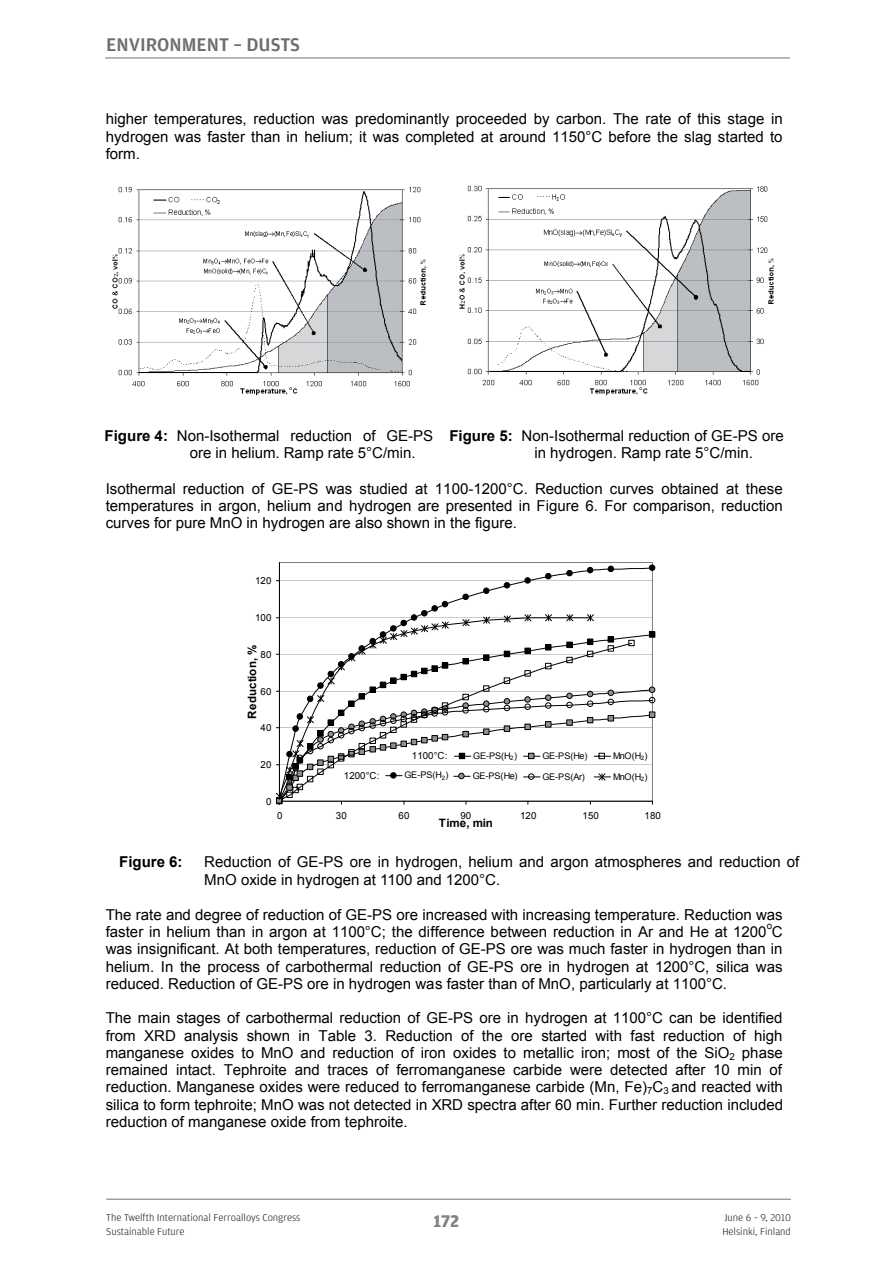
<style>
.page{position:relative;width:893px;height:1263px;background:#fff}
.page>*{position:absolute;margin:0;border:0;box-sizing:border-box;transform-origin:0 0}
.t1{font:500 19.5px "Amplitude";color:#6c6d70}
.t2{font:700 18px "Amplitude";color:#808285}
.t3{font:15px/17.2px "Arial";color:#000;text-align:justify}
.t4{font:700 15px "Arial";color:#000}
.t5{font:700 11.55px "Arial";letter-spacing:.02em;color:#000}
.t6{font:300 10.5px/13.5px "Amplitude";color:#231f20}
.t7{font:9.75px "Arial";letter-spacing:.01em;color:#000}
.t8{font:9.15px "Arial";letter-spacing:-.05em;color:#000}
.s1{font-weight:700}
</style>
<div class="page">
<hr style="left:105px;top:57px;width:685px;height:2px;background:#808285">
<hr style="left:106px;top:1198px;width:685px;height:2px;background:#808285">
<img style="left:112px;top:186px;width:315px;height:210px">
<img style="left:459px;top:185px;width:316px;height:211px">
<hr style="left:279px;top:562px;width:1px;height:239px;background:#000">
<svg style="left:276px;top:565px;width:379px;height:239px"></svg>
<h1 class="t1" style="left:106px;top:34px;width:195px">ENVIRONMENT – DUSTS</h1>
<p class="t3" style="left:106px;top:111px;width:678px">higher temperatures, reduction was predominantly proceeded by carbon. The rate of this stage in hydrogen was faster than in helium; it was completed at around 1150°C before the slag started to form.</p>
<p class="t3" style="left:190px;top:427px;width:245px;text-indent:-85px"><span class="s1">Figure 4:</span> Non-Isothermal reduction of GE-PS ore in helium. Ramp rate 5°C/min.</p>
<p class="t3" style="left:534px;top:427px;width:251px;text-indent:-85px"><span class="s1">Figure 5:</span> Non-Isothermal reduction of GE-PS ore in hydrogen. Ramp rate 5°C/min.</p>
<p class="t3" style="left:106px;top:480px;width:679px">Isothermal reduction of GE-PS was studied at 1100-1200°C. Reduction curves obtained at these temperatures in argon, helium and hydrogen are presented in Figure 6. For comparison, reduction curves for pure MnO in hydrogen are also shown in the figure.</p>
<p class="t7" style="left:255px;top:574px;width:18px">120</p>
<p class="t7" style="left:255px;top:611px;width:18px">100</p>
<p class="t5" style="left:245px;top:719px;width:76px;rotate:-90deg">Reduction, %</p>
<p class="t7" style="left:261px;top:648px;width:12px">80</p>
<p class="t7" style="left:261px;top:685px;width:12px">60</p>
<p class="t7" style="left:261px;top:721px;width:12px">40</p>
<p class="t7" style="left:261px;top:758px;width:12px">20</p>
<p class="t7" style="left:266px;top:795px;width:7px">0</p>
<p class="t7" style="left:344px;top:769px;width:37px">1200°C:</p>
<p class="t7" style="left:412px;top:749px;width:37px">1100°C:</p>
<p class="t8" style="left:473px;top:750px;width:45px">GE-PS(H<sub>2</sub>)</p>
<p class="t8" style="left:543px;top:750px;width:46px">GE-PS(He)</p>
<p class="t8" style="left:613px;top:750px;width:36px">MnO(H<sub>2</sub>)</p>
<p class="t8" style="left:613px;top:770px;width:36px">MnO(H<sub>2</sub>)</p>
<p class="t8" style="left:405px;top:769px;width:45px">GE-PS(H<sub>2</sub>)</p>
<p class="t8" style="left:473px;top:770px;width:46px">GE-PS(He)</p>
<p class="t8" style="left:543px;top:770px;width:44px">GE-PS(Ar)</p>
<p class="t7" style="left:277px;top:809px;width:7px">0</p>
<p class="t7" style="left:336px;top:809px;width:12px">30</p>
<p class="t7" style="left:398px;top:809px;width:12px">60</p>
<p class="t7" style="left:461px;top:809px;width:12px">90</p>
<p class="t7" style="left:520px;top:809px;width:18px">120</p>
<p class="t7" style="left:583px;top:809px;width:18px">150</p>
<p class="t7" style="left:645px;top:809px;width:18px">180</p>
<p class="t5" style="left:439px;top:815px;width:56px">Time, min</p>
<p class="t4" style="left:119px;top:852px;width:65px">Figure 6:</p>
<p class="t3" style="left:204px;top:853px;width:597px">Reduction of GE-PS ore in hydrogen, helium and argon atmospheres and reduction of<br>MnO oxide in hydrogen at 1100 and 1200°C.</p>
<p class="t3" style="left:106px;top:906px;width:679px">The rate and degree of reduction of GE-PS ore increased with increasing temperature. Reduction was faster in helium than in argon at 1100°C; the difference between reduction in Ar and He at 1200 C</p>
<p class="t7" style="left:767px;top:920px;width:7px">o</p>
<p class="t3" style="left:106px;top:940px;width:678px">was insignificant. At both temperatures, reduction of GE-PS ore was much faster in hydrogen than in helium. In the process of carbothermal reduction of GE-PS ore in hydrogen at 1200°C, silica was reduced. Reduction of GE-PS ore in hydrogen was faster than of MnO, particularly at 1100°C.</p>
<p class="t3" style="left:106px;top:1009px;width:679px">The main stages of carbothermal reduction of GE-PS ore in hydrogen at 1100°C can be identified from XRD analysis shown in Table 3. Reduction of the ore started with fast reduction of high manganese oxides to MnO and reduction of iron oxides to metallic iron; most of the SiO<sub>2</sub> phase remained intact. Tephroite and traces of ferromanganese carbide were detected after 10 min of reduction. Manganese oxides were reduced to ferromanganese carbide (Mn, Fe)<sub>7</sub>C<sub>3</sub> and reacted with silica to form tephroite; MnO was not detected in XRD spectra after 60 min. Further reduction included reduction of manganese oxide from tephroite.</p>
<p class="t6" style="left:106px;top:1211px;width:196px">The Twelfth International Ferroalloys Congress<br>Sustainable Future</p>
<p class="t6" style="left:722px;top:1211px;width:70px">June 6 – 9, 2010<br>Helsinki, Finland</p>
<p class="t2" style="left:434px;top:1210px;width:27px">172</p>
</div>
